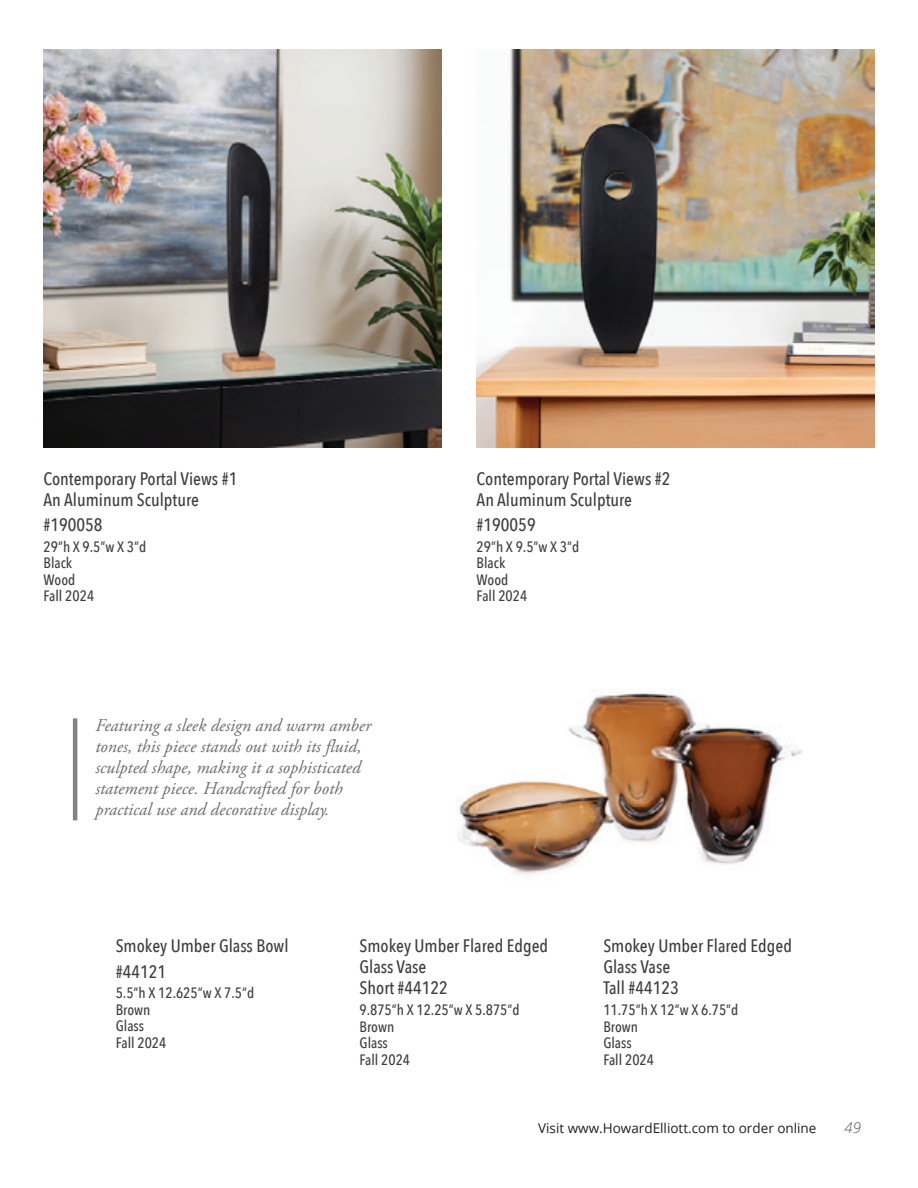
<style>
.page{position:relative;width:918px;height:1188px;background:#fff}
.page>*{position:absolute;margin:0;border:0;box-sizing:border-box;transform-origin:0 0}
.t1{font:500 18px/21px "Avenir Next Condensed";color:#3e3e3f}
.t2{font:italic 18px/21px "Adobe Garamond Pro";color:#6c6d70}
.t3{font:500 15px/16.5px "Avenir Next Condensed";color:#3e3e3f}
.t4{font:italic 300 15px "Open Sans";color:#535355}
.t5{font:13.5px "Open Sans";color:#231f20}
</style>
<div class="page">
<img style="left:44px;top:50px;width:397px;height:397px">
<img style="left:477px;top:50px;width:397px;height:397px">
<img style="left:456px;top:693px;width:346px;height:182px">
<hr style="left:73px;top:718px;width:4px;height:102px;background:#808285">
<p class="t1" style="left:44px;top:468px;width:195px">Contemporary Portal Views #1<br>An Aluminum Sculpture</p>
<p class="t1" style="left:44px;top:514px;width:61px">#190058</p>
<p class="t3" style="left:44px;top:538px;width:104px">29”h X 9.5”w X 3”d<br>Black<br>Wood<br>Fall 2024</p>
<p class="t2" style="left:95px;top:716px;width:277px">Featuring a sleek design and warm amber tones, this piece stands out with its fluid, sculpted shape, making it a sophisticated statement piece. Handcrafted for both practical use and decorative display.</p>
<p class="t1" style="left:477px;top:468px;width:195px">Contemporary Portal Views #2<br>An Aluminum Sculpture</p>
<p class="t1" style="left:477px;top:514px;width:61px">#190059</p>
<p class="t3" style="left:477px;top:538px;width:104px">29”h X 9.5”w X 3”d<br>Black<br>Wood<br>Fall 2024</p>
<p class="t1" style="left:116px;top:933px;width:174px;line-height:25.3px">Smokey Umber Glass Bowl #44121</p>
<p class="t3" style="left:116px;top:985px;width:140px">5.5”h X 12.625”w X 7.5”d<br>Brown<br>Glass<br>Fall 2024</p>
<p class="t1" style="left:360px;top:935px;width:190px">Smokey Umber Flared Edged<br>Glass Vase<br>Short #44122</p>
<p class="t3" style="left:360px;top:1001px;width:162px">9.875”h X 12.25”w X 5.875”d<br>Brown<br>Glass<br>Fall 2024</p>
<p class="t1" style="left:603px;top:935px;width:190px">Smokey Umber Flared Edged<br>Glass Vase<br>Tall #44123</p>
<p class="t3" style="left:603px;top:1001px;width:137px">11.75”h X 12”w X 6.75”d<br>Brown<br>Glass<br>Fall 2024</p>
<p class="t5" style="left:538px;top:1119px;width:280px">Visit www.HowardElliott.com to order online</p>
<p class="t4" style="left:844px;top:1117px;width:18px">49</p>
</div>
